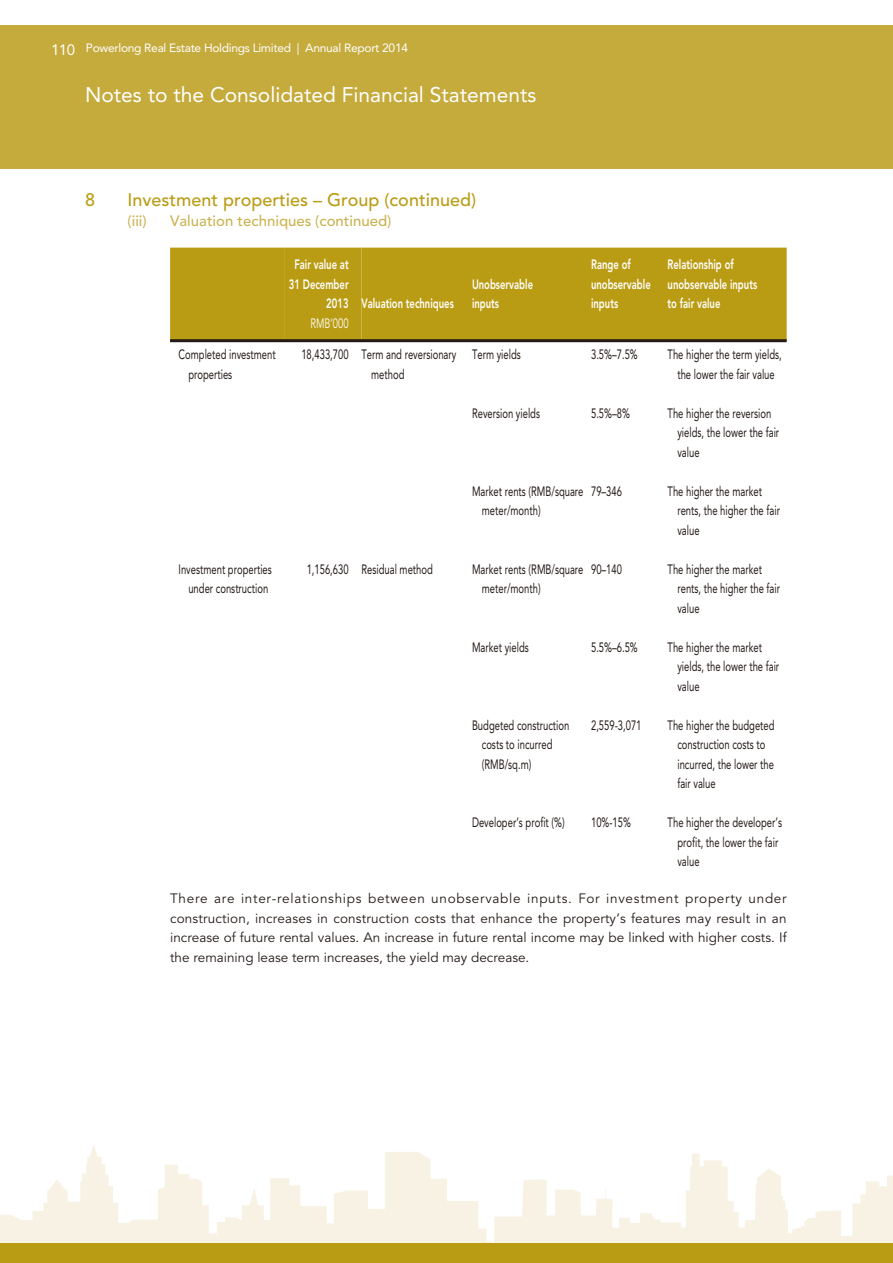
<style>
.page{position:relative;width:893px;height:1263px;background:#fff}
.page>*{position:absolute;margin:0;border:0;box-sizing:border-box;transform-origin:0 0}
.t1{font:21px "Avenir LT Std";color:#fff}
.t2{font:500 18px "Avenir LT Std";color:#ba9c14}
.t3{font:500 15px "Avenir LT Std";color:#cbb353}
.t4{font:13.5px/19.5px "Avenir LT Std";color:#231916;scale:.7 1}
.t5{font:13.5px/19.5px "Avenir LT Std";color:#231916;text-align:justify}
.t6{font:800 13.5px/19.5px "Avenir LT Std";color:#fff;scale:.7 1}
.t7{font:13.5px "Avenir LT Std";color:#fff;scale:.7 1}
.t8{font:12px "Avenir LT Std";letter-spacing:-.025em;color:#fff}
.s1{font-size:15px}
</style>
<div class="page">
<svg style="left:502px;top:1153px;width:391px;height:90px"></svg>
<svg style="left:0;top:1145px;width:502px;height:98px"></svg>
<div style="left:0;top:1243px;width:893px;height:20px;background:#ba9c14"></div>
<div style="left:0;top:26px;width:893px;height:143px;background:#c5aa3c"></div>
<div style="left:170px;top:248px;width:617px;height:91px;background:#ba9c14"></div>
<div style="left:285px;top:248px;width:76px;height:95px;background:#ba9c14"></div>
<hr style="left:170px;top:339px;width:617px;height:3px;background:#231916">
<p class="t8" style="left:51px;top:42px;width:359px"><span class="s1">110</span> Powerlong Real Estate Holdings Limited | Annual Report 2014</p>
<h1 class="t1" style="left:85px;top:85px;width:453px">Notes to the Consolidated Financial Statements</h1>
<h2 class="t2" style="left:85px;top:191px;width:12px">8</h2>
<h2 class="t2" style="left:128px;top:191px;width:350px">Investment properties – Group (continued)</h2>
<p class="t3" style="left:128px;top:213px;width:21px">(iii)</p>
<p class="t3" style="left:170px;top:213px;width:223px">Valuation techniques (continued)</p>
<p class="t6" style="left:294px;top:255px;width:79px">Fair value at</p>
<p class="t6" style="left:289px;top:275px;width:87px">31 December</p>
<p class="t6" style="left:326px;top:294px;width:184px">2013 Valuation techniques</p>
<p class="t6" style="left:472px;top:275px;width:89px">Unobservable inputs</p>
<p class="t7" style="left:310px;top:316px;width:56px">RMB’000</p>
<p class="t6" style="left:591px;top:255px;width:87px">Range of unobservable inputs</p>
<p class="t6" style="left:668px;top:255px;width:130px">Relationship of unobservable inputs to fair value</p>
<p class="t4" style="left:188px;top:346px;width:126px;text-indent:-10px">Completed investment properties</p>
<p class="t4" style="left:371px;top:346px;width:123px;text-indent:-70px">18,433,700 Term and reversionary method</p>
<p class="t4" style="left:472px;top:346px;width:71px">Term yields</p>
<p class="t4" style="left:591px;top:346px;width:68px">3.5%–7.5%</p>
<p class="t4" style="left:668px;top:346px;width:165px;text-align:center">The higher the term yields, the lower the fair value</p>
<p class="t4" style="left:472px;top:404px;width:99px">Reversion yields</p>
<p class="t4" style="left:591px;top:404px;width:57px">5.5%–8%</p>
<p class="t4" style="left:677px;top:404px;width:147px;text-indent:-10px">The higher the reversion yields, the lower the fair value</p>
<p class="t4" style="left:482px;top:482px;width:147px;text-indent:-10px">Market rents (RMB/square meter/month)</p>
<p class="t4" style="left:591px;top:482px;width:46px">79–346</p>
<p class="t4" style="left:677px;top:482px;width:148px;text-indent:-10px">The higher the market rents, the higher the fair value</p>
<p class="t4" style="left:179px;top:560px;width:135px;text-align:center">Investment properties under construction</p>
<p class="t4" style="left:307px;top:560px;width:182px">1,156,630 Residual method</p>
<p class="t4" style="left:482px;top:560px;width:147px;text-indent:-10px">Market rents (RMB/square meter/month)</p>
<p class="t4" style="left:591px;top:560px;width:46px">90–140</p>
<p class="t4" style="left:677px;top:560px;width:148px;text-indent:-10px">The higher the market rents, the higher the fair value</p>
<p class="t4" style="left:472px;top:638px;width:83px">Market yields</p>
<p class="t4" style="left:591px;top:638px;width:68px">5.5%–6.5%</p>
<p class="t4" style="left:677px;top:638px;width:147px;text-indent:-10px">The higher the market yields, the lower the fair value</p>
<p class="t4" style="left:482px;top:716px;width:127px;text-indent:-10px">Budgeted construction costs to incurred (RMB/sq.m)</p>
<p class="t4" style="left:591px;top:716px;width:74px">2,559-3,071</p>
<p class="t4" style="left:677px;top:716px;width:140px;text-indent:-10px">The higher the budgeted construction costs to incurred, the lower the fair value</p>
<p class="t4" style="left:472px;top:814px;width:134px">Developer’s profit (%)</p>
<p class="t4" style="left:591px;top:814px;width:59px">10%-15%</p>
<p class="t4" style="left:677px;top:814px;width:151px;text-indent:-10px">The higher the developer’s profit, the lower the fair value</p>
<p class="t5" style="left:170px;top:889px;width:618px">There are inter-relationships between unobservable inputs. For investment property under construction, increases in construction costs that enhance the property’s features may result in an increase of future rental values. An increase in future rental income may be linked with higher costs. If the remaining lease term increases, the yield may decrease.</p>
</div>
